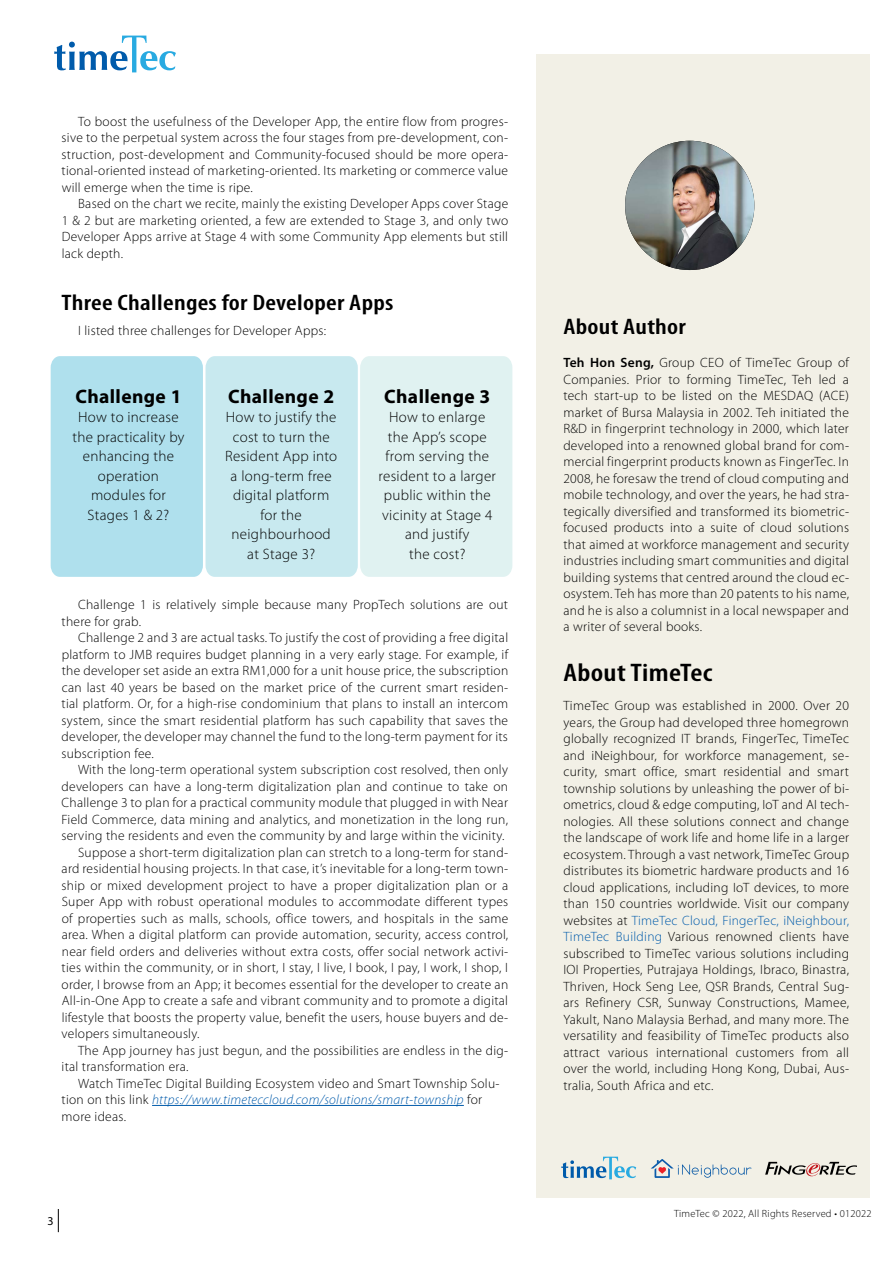
<style>
.page{position:relative;width:893px;height:1263px;background:#fff}
.page>*{position:absolute;margin:0;border:0;box-sizing:border-box;transform-origin:0 0}
.t1{font:600 condensed 25.5px "Myriad Pro";letter-spacing:.01em;color:#000;scale:1.2 1}
.t2{font:600 condensed 22.5px "Myriad Pro";letter-spacing:.01em;color:#000;scale:1.2 1}
.t3{font:700 19.5px "Myriad Pro";letter-spacing:.02em;color:#000}
.t4{font:300 15px/19.5px "Myriad Pro";letter-spacing:.02em;color:#000;text-align:center}
.t5{font:300 13.5px/16.5px "Myriad Pro";letter-spacing:.02em;color:#000;text-align:justify}
.t6{font:italic 300 13.5px "Myriad Pro";letter-spacing:.02em;color:#005bab}
.t7{font:300 10.5px "Myriad Pro";letter-spacing:.02em;color:#000}
.s1{font-style:normal;color:#000}
.s2{font-weight:600}
.s3{color:#005bab}
</style>
<div class="page">
<div style="left:536px;top:54px;width:334px;height:1144px;background:#f2f0e6"></div>
<svg style="left:54px;top:36px;width:122px;height:36px"></svg>
<hr style="left:152px;top:1105px;width:312px;height:1px;background:#005bab">
<svg style="left:51px;top:356px;width:461px;height:221px"></svg>
<svg style="left:561px;top:1157px;width:75px;height:22px"></svg>
<svg style="left:651px;top:1159px;width:100px;height:19px"></svg>
<svg style="left:765px;top:1162px;width:92px;height:14px"></svg>
<img style="left:625px;top:141px;width:129px;height:129px;border-radius:50%">
<svg style="left:57px;top:1209px;width:2px;height:23px"></svg>
<p class="t5" style="left:62px;top:113px;width:448px;text-indent:16px">To boost the usefulness of the Developer App, the entire flow from progres&shy;sive to the perpetual system across the four stages from pre-development, con&shy;struction, post-development and Community-focused should be more opera&shy;tional-oriented instead of marketing-oriented. Its marketing or commerce value will emerge when the time is ripe.</p>
<p class="t5" style="left:62px;top:196px;width:448px;text-indent:17px">Based on the chart we recite, mainly the existing Developer Apps cover Stage 1 &amp; 2 but are marketing oriented, a few are extended to Stage 3, and only two Developer Apps arrive at Stage 4 with some Community App elements but still lack depth.</p>
<h2 class="t2" style="left:62px;top:289px;width:278px">Three Challenges for Developer Apps</h2>
<p class="t5" style="left:78px;top:323px;width:250px">I listed three challenges for Developer Apps:</p>
<h3 class="t3" style="left:75px;top:383px;width:108px">Challenge 1</h3>
<p class="t4" style="left:72px;top:407px;width:114px">How to increase the practicality by enhancing the operation modules for<br>Stages 1 &amp; 2?</p>
<h3 class="t3" style="left:228px;top:383px;width:108px">Challenge 2</h3>
<p class="t4" style="left:225px;top:407px;width:114px">How to justify the cost to turn the<br>Resident App into a long-term free digital platform for the neighbourhood at Stage 3?</p>
<h3 class="t3" style="left:384px;top:383px;width:108px">Challenge 3</h3>
<p class="t4" style="left:379px;top:407px;width:119px">How to enlarge the App’s scope from serving the resident to a larger public within the vicinity at Stage 4 and justify<br>the cost?</p>
<p class="t5" style="left:62px;top:596px;width:448px;text-indent:17px">Challenge 1 is relatively simple because many PropTech solutions are out there for grab.</p>
<p class="t5" style="left:62px;top:629px;width:448px;text-indent:17px">Challenge 2 and 3 are actual tasks. To justify the cost of providing a free digital platform to JMB requires budget planning in a very early stage. For example, if the developer set aside an extra RM1,000 for a unit house price, the subscription can last 40 years be based on the market price of the current smart residen&shy;tial platform. Or, for a high-rise condominium that plans to install an intercom system, since the smart residential platform has such capability that saves the developer, the developer may channel the fund to the long-term payment for its subscription fee.</p>
<p class="t5" style="left:78px;top:761px;width:431px">With the long-term operational system subscription cost resolved, then only</p>
<p class="t5" style="left:62px;top:778px;width:448px">developers can have a long-term digitalization plan and continue to take on</p>
<p class="t5" style="left:62px;top:794px;width:448px">Challenge 3 to plan for a practical community module that plugged in with Near</p>
<p class="t5" style="left:62px;top:811px;width:448px">Field Commerce, data mining and analytics, and monetization in the long run,</p>
<p class="t5" style="left:62px;top:827px;width:444px">serving the residents and even the community by and large within the vicinity.</p>
<p class="t5" style="left:78px;top:844px;width:432px">Suppose a short-term digitalization plan can stretch to a long-term for stand-</p>
<p class="t5" style="left:62px;top:860px;width:448px">ard residential housing projects. In that case, it’s inevitable for a long-term town-</p>
<p class="t5" style="left:62px;top:877px;width:448px">ship or mixed development project to have a proper digitalization plan or a</p>
<p class="t5" style="left:62px;top:893px;width:448px">Super App with robust operational modules to accommodate different types</p>
<p class="t5" style="left:62px;top:910px;width:448px">of properties such as malls, schools, office towers, and hospitals in the same</p>
<p class="t5" style="left:62px;top:926px;width:448px">area. When a digital platform can provide automation, security, access control,</p>
<p class="t5" style="left:62px;top:943px;width:448px">near field orders and deliveries without extra costs, offer social network activi-</p>
<p class="t5" style="left:62px;top:959px;width:448px">ties within the community, or in short, I stay, I live, I book, I pay, I work, I shop, I</p>
<p class="t5" style="left:62px;top:976px;width:448px">order, I browse from an App; it becomes essential for the developer to create an</p>
<p class="t5" style="left:62px;top:992px;width:448px">All-in-One App to create a safe and vibrant community and to promote a digital</p>
<p class="t5" style="left:62px;top:1009px;width:448px">lifestyle that boosts the property value, benefit the users, house buyers and de-</p>
<p class="t5" style="left:62px;top:1025px;width:139px">velopers simultaneously.</p>
<p class="t5" style="left:78px;top:1042px;width:431px">The App journey has just begun, and the possibilities are endless in the dig-</p>
<p class="t5" style="left:62px;top:1058px;width:128px">ital transformation era.</p>
<p class="t5" style="left:78px;top:1075px;width:423px">Watch TimeTec Digital Building Ecosystem video and Smart Township Solu-</p>
<p class="t6" style="left:62px;top:1091px;width:422px"><span class="s1">tion on this link</span> https://www.timeteccloud.com/solutions/smart-township <span class="s1">for</span></p>
<p class="t5" style="left:62px;top:1108px;width:66px">more ideas.</p>
<h2 class="t2" style="left:563px;top:313px;width:104px">About Author</h2>
<p class="t5" style="left:563px;top:354px;width:287px"><span class="s2">Teh Hon Seng,</span> Group CEO of TimeTec Group of Companies. Prior to forming TimeTec, Teh led a tech start-up to be listed on the MESDAQ (ACE) market of Bursa Malaysia in 2002. Teh initiated the R&amp;D in fingerprint technology in 2000, which later developed into a renowned global brand for com&shy;mercial fingerprint products known as FingerTec. In 2008, he foresaw the trend of cloud computing and mobile technology, and over the years, he had stra&shy;tegically diversified and transformed its biometric&shy;focused products into a suite of cloud solutions that aimed at workforce management and security industries including smart communities and digital building systems that centred around the cloud ec&shy;osystem. Teh has more than 20 patents to his name, and he is also a columnist in a local newspaper and a writer of several books.</p>
<h1 class="t1" style="left:563px;top:657px;width:126px">About TimeTec</h1>
<p class="t5" style="left:563px;top:697px;width:287px">TimeTec Group was established in 2000. Over 20 years, the Group had developed three homegrown globally recognized IT brands, FingerTec, TimeTec and iNeighbour, for workforce management, se&shy;curity, smart office, smart residential and smart township solutions by unleashing the power of bi&shy;ometrics, cloud &amp; edge computing, IoT and AI tech&shy;nologies. All these solutions connect and change the landscape of work life and home life in a larger ecosystem. Through a vast network, TimeTec Group distributes its biometric hardware products and 16 cloud applications, including IoT devices, to more than 150 countries worldwide. Visit our company websites at <span class="s3">TimeTec Cloud, FingerTec, iNeighbour, TimeTec Building</span> Various renowned clients have subscribed to TimeTec various solutions including IOI Properties, Putrajaya Holdings, Ibraco, Binastra, Thriven, Hock Seng Lee, QSR Brands, Central Sug&shy;ars Refinery CSR, Sunway Constructions, Mamee, Yakult, Nano Malaysia Berhad, and many more. The versatility and feasibility of TimeTec products also attract various international customers from all over the world, including Hong Kong, Dubai, Aus&shy;tralia, South Africa and etc.</p>
<p class="t7" style="left:674px;top:1207px;width:199px">TimeTec © 2022, All Rights Reserved • 012022</p>
</div>
